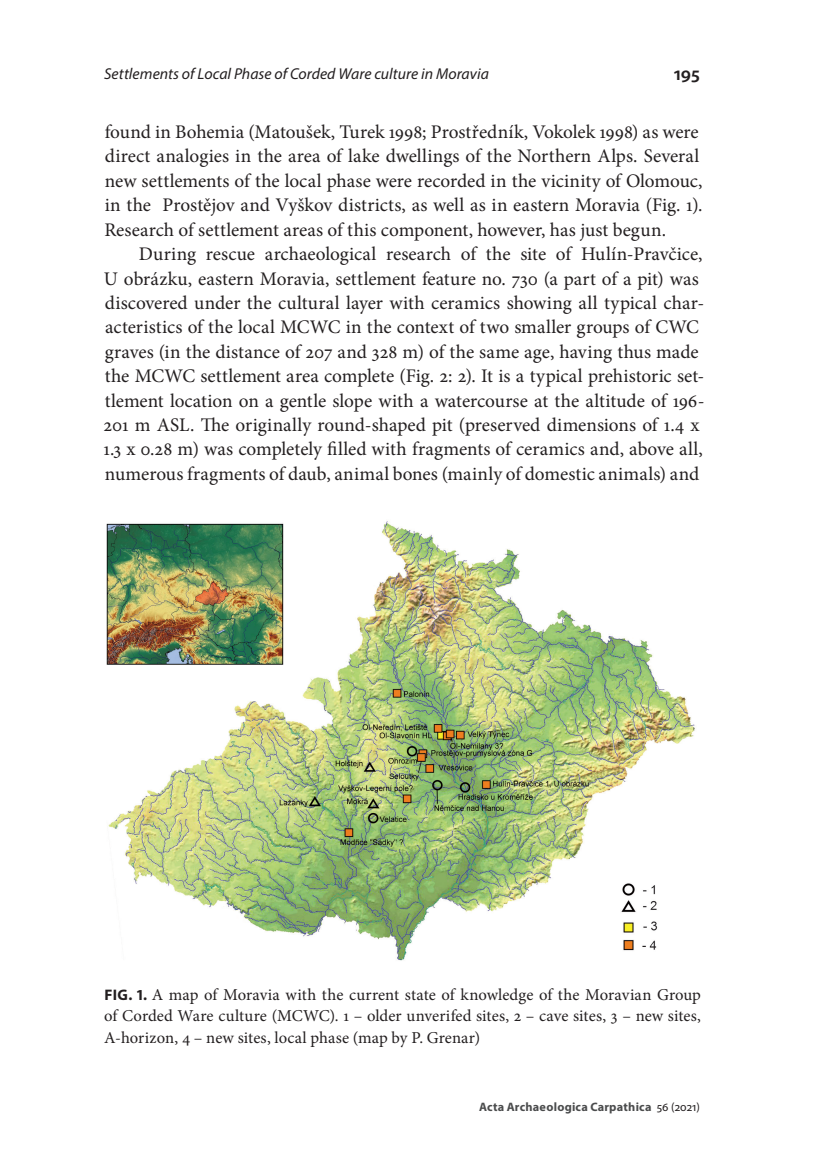
<style>
.page{position:relative;width:819px;height:1166px;background:#fff}
.page>*{position:absolute;margin:0;border:0;box-sizing:border-box;transform-origin:0 0}
.t1{font:19.25px/24.3px "Minion Pro";color:#231f20}
.t2{font:600 19.25px "Myriad Pro";color:#231f20}
.t3{font:16.62px/21px "Minion Pro";letter-spacing:.005em;color:#231f20;text-align:justify}
.t4{font:italic 15.75px "Myriad Pro";letter-spacing:.005em;color:#231f20}
.t5{font:700 12.25px "Myriad Pro";letter-spacing:.02em;color:#4b4c4d}
.s1{font-family:"Myriad Pro";font-weight:700;font-size:15.4px}
.s2{font-weight:400;color:#231f20}
</style>
<div class="page">
<img style="left:106px;top:521px;width:589px;height:440px">
<p class="t4" style="left:104px;top:64px;width:386px">Settlements of Local Phase of Corded Ware culture in Moravia</p>
<p class="t2" style="left:673px;top:61px;width:28px">195</p>
<p class="t1" style="left:104px;top:120px;width:599px">found in Bohemia (Matoušek, Turek 1998; Prostředník, Vokolek 1998) as were direct analogies in the area of lake dwellings of the Northern Alps. Several new settlements of the local phase were recorded in the vicinity of Olomouc, in the Prostějov and Vyškov districts, as well as in eastern Moravia (Fig. 1).<br>Research of settlement areas of this component, however, has just begun.</p>
<p class="t1" style="left:104px;top:242px;width:602px;text-indent:35px">During rescue archaeological research of the site of Hulín-Pravčice, U obrázku, eastern Moravia, settlement feature no. 730 (a part of a pit) was discovered under the cultural layer with ceramics showing all typical char&shy;acteristics of the local MCWC in the context of two smaller groups of CWC graves (in the distance of 207 and 328 m) of the same age, having thus made the MCWC settlement area complete (Fig. 2: 2). It is a typical prehistoric set&shy;tlement location on a gentle slope with a watercourse at the altitude of 196- 201 m ASL. The originally round-shaped pit (preserved dimensions of 1.4 x 1.3 x 0.28 m) was completely filled with fragments of ceramics and, above all, numerous fragments of daub, animal bones (mainly of domestic animals) and</p>
<p class="t3" style="left:104px;top:984px;width:598px"><span class="s1">FIG. 1.</span> A map of Moravia with the current state of knowledge of the Moravian Group of Corded Ware culture (MCWC). 1 – older unverifed sites, 2 – cave sites, 3 – new sites, A-horizon, 4 – new sites, local phase (map by P. Grenar)</p>
<p class="t5" style="left:479px;top:1098px;width:222px">Acta Archaeologica Carpathica <span class="s2">56 (2021)</span></p>
</div>
